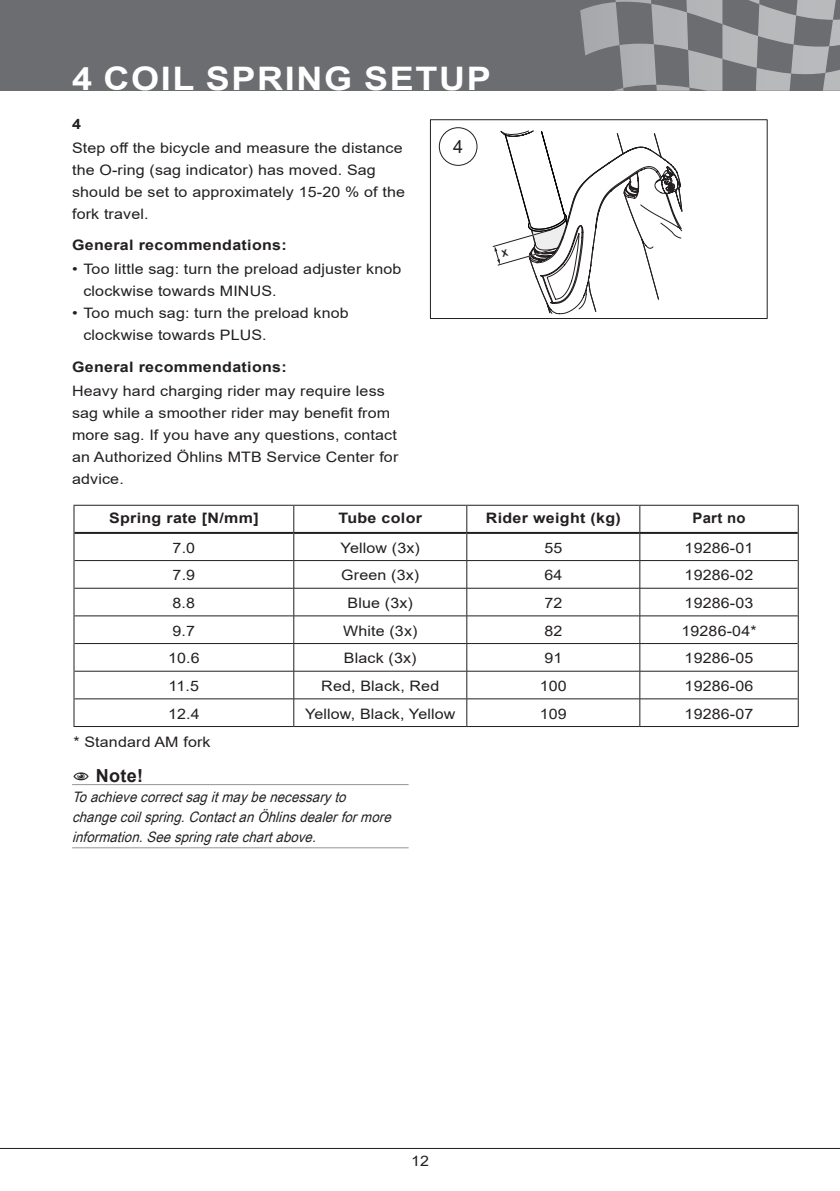
<style>
.page{position:relative;width:840px;height:1191px;background:#fff}
.page>*{position:absolute;margin:0;border:0;box-sizing:border-box;transform-origin:0 0}
.t1{font:700 32.4px "Arial";letter-spacing:.045em;color:#fff;scale:1.11 1}
.t2{font:700 18px "Arial";color:#231f20}
.t3{font:18px "Arial";color:#231f20}
.t4{font:14.4px/22px "Arial";letter-spacing:.01em;color:#231f20;scale:1.11 1}
.t5{font:italic 14.4px/20px "Arial Narrow";color:#231f20;scale:1.11 1}
.t6{font:700 14.4px "Arial";letter-spacing:.02em;color:#231f20;scale:1.11 1}
.t7{font:700 14.4px "Arial";letter-spacing:.02em;color:#231f20}
</style>
<div class="page">
<div style="left:0;top:0;width:839px;height:91px;background:#6c6d70"></div>
<svg style="left:580px;top:0;width:259px;height:91px"></svg>
<hr style="left:0;top:1148px;width:839px;height:1px;background:#231f20">
<div style="left:429px;top:119px;width:338px;height:200px;border:1px solid #231f20"></div>
<div style="left:438px;top:127px;width:39px;height:39px;border:1px solid #231f20;border-radius:50%"></div>
<hr style="left:73px;top:505px;width:220px;height:1px;background:#231f20">
<hr style="left:293px;top:505px;width:173px;height:1px;background:#231f20">
<hr style="left:466px;top:505px;width:173px;height:1px;background:#231f20">
<hr style="left:639px;top:505px;width:159px;height:1px;background:#231f20">
<svg style="left:73px;top:506px;width:1px;height:220px"></svg>
<svg style="left:797px;top:506px;width:1px;height:220px"></svg>
<hr style="left:73px;top:726px;width:220px;height:1px;background:#231f20">
<hr style="left:293px;top:726px;width:173px;height:1px;background:#231f20">
<hr style="left:466px;top:726px;width:173px;height:1px;background:#231f20">
<hr style="left:639px;top:726px;width:159px;height:1px;background:#231f20">
<hr style="left:74px;top:560px;width:219px;height:1px;background:#231f20">
<hr style="left:293px;top:560px;width:173px;height:1px;background:#231f20">
<hr style="left:466px;top:560px;width:173px;height:1px;background:#231f20">
<hr style="left:639px;top:560px;width:158px;height:1px;background:#231f20">
<hr style="left:74px;top:588px;width:219px;height:1px;background:#231f20">
<hr style="left:293px;top:588px;width:173px;height:1px;background:#231f20">
<hr style="left:466px;top:588px;width:173px;height:1px;background:#231f20">
<hr style="left:639px;top:588px;width:158px;height:1px;background:#231f20">
<hr style="left:74px;top:615px;width:219px;height:1px;background:#231f20">
<hr style="left:293px;top:615px;width:173px;height:1px;background:#231f20">
<hr style="left:466px;top:615px;width:173px;height:1px;background:#231f20">
<hr style="left:639px;top:615px;width:158px;height:1px;background:#231f20">
<hr style="left:74px;top:643px;width:219px;height:1px;background:#231f20">
<hr style="left:293px;top:643px;width:173px;height:1px;background:#231f20">
<hr style="left:466px;top:643px;width:173px;height:1px;background:#231f20">
<hr style="left:639px;top:643px;width:158px;height:1px;background:#231f20">
<hr style="left:74px;top:671px;width:219px;height:1px;background:#231f20">
<hr style="left:293px;top:671px;width:173px;height:1px;background:#231f20">
<hr style="left:466px;top:671px;width:173px;height:1px;background:#231f20">
<hr style="left:639px;top:671px;width:158px;height:1px;background:#231f20">
<hr style="left:74px;top:698px;width:219px;height:1px;background:#231f20">
<hr style="left:293px;top:698px;width:173px;height:1px;background:#231f20">
<svg style="left:293px;top:506px;width:1px;height:220px"></svg>
<hr style="left:466px;top:698px;width:173px;height:1px;background:#231f20">
<svg style="left:466px;top:506px;width:1px;height:220px"></svg>
<hr style="left:639px;top:698px;width:158px;height:1px;background:#231f20">
<svg style="left:639px;top:506px;width:1px;height:220px"></svg>
<hr style="left:74px;top:532px;width:219px;height:2px;background:#231f20">
<hr style="left:293px;top:532px;width:173px;height:2px;background:#231f20">
<hr style="left:466px;top:532px;width:173px;height:2px;background:#231f20">
<hr style="left:639px;top:532px;width:158px;height:2px;background:#231f20">
<hr style="left:72px;top:784px;width:336px;height:1px;background:#939598">
<hr style="left:72px;top:847px;width:336px;height:1px;background:#939598">
<svg style="left:492px;top:130px;width:190px;height:184px"></svg>
<h1 class="t1" style="left:72px;top:56px;width:378px">4 COIL SPRING SETUP</h1>
<p class="t6" style="left:72px;top:113px;width:10px">4</p>
<p class="t4" style="left:72px;top:137px;width:301px">Step off the bicycle and measure the distance the O-ring (sag indicator) has moved. Sag should be set to approximately 15-20 % of the fork travel.</p>
<p class="t6" style="left:72px;top:235px;width:195px">General recommendations:</p>
<p class="t4" style="left:83px;top:258px;width:288px;text-indent:-11px">• Too little sag: turn the preload adjuster knob clockwise towards MINUS.</p>
<p class="t4" style="left:83px;top:302px;width:240px;text-indent:-11px">• Too much sag: turn the preload knob clockwise towards PLUS.</p>
<p class="t6" style="left:72px;top:356px;width:195px">General recommendations:</p>
<p class="t4" style="left:72px;top:379px;width:295px">Heavy hard charging rider may require less sag while a smoother rider may benefit from more sag. If you have any questions, contact an Authorized Öhlins MTB Service Center for advice.</p>
<p class="t3" style="left:453px;top:134px;width:12px">4</p>
<p class="t6" style="left:109px;top:508px;width:136px">Spring rate [N/mm]</p>
<p class="t6" style="left:338px;top:508px;width:77px">Tube color</p>
<p class="t6" style="left:485px;top:508px;width:123px">Rider weight (kg)</p>
<p class="t7" style="left:692px;top:508px;width:55px">Part no</p>
<p class="t4" style="left:172px;top:536px;width:22px">7.0</p>
<p class="t4" style="left:340px;top:536px;width:73px">Yellow (3x)</p>
<p class="t4" style="left:544px;top:536px;width:18px">55</p>
<p class="t4" style="left:684px;top:536px;width:63px">19286-01</p>
<p class="t4" style="left:172px;top:564px;width:22px">7.9</p>
<p class="t4" style="left:341px;top:564px;width:72px">Green (3x)</p>
<p class="t4" style="left:544px;top:564px;width:18px">64</p>
<p class="t4" style="left:684px;top:564px;width:63px">19286-02</p>
<p class="t4" style="left:172px;top:592px;width:22px">8.8</p>
<p class="t4" style="left:347px;top:592px;width:60px">Blue (3x)</p>
<p class="t4" style="left:544px;top:592px;width:18px">72</p>
<p class="t4" style="left:684px;top:592px;width:63px">19286-03</p>
<p class="t4" style="left:172px;top:619px;width:22px">9.7</p>
<p class="t4" style="left:343px;top:619px;width:68px">White (3x)</p>
<p class="t4" style="left:544px;top:619px;width:18px">82</p>
<p class="t4" style="left:681px;top:619px;width:69px">19286-04*</p>
<p class="t4" style="left:168px;top:647px;width:30px">10.6</p>
<p class="t4" style="left:344px;top:647px;width:67px">Black (3x)</p>
<p class="t4" style="left:544px;top:647px;width:18px">91</p>
<p class="t4" style="left:684px;top:647px;width:63px">19286-05</p>
<p class="t4" style="left:168px;top:674px;width:29px">11.5</p>
<p class="t4" style="left:321px;top:674px;width:108px">Red, Black, Red</p>
<p class="t4" style="left:539px;top:674px;width:26px">100</p>
<p class="t4" style="left:684px;top:674px;width:63px">19286-06</p>
<p class="t4" style="left:168px;top:702px;width:30px">12.4</p>
<p class="t4" style="left:305px;top:702px;width:137px">Yellow, Black, Yellow</p>
<p class="t4" style="left:539px;top:702px;width:26px">109</p>
<p class="t4" style="left:684px;top:702px;width:63px">19286-07</p>
<p class="t4" style="left:73px;top:730px;width:125px">* Standard AM fork</p>
<p class="t2" style="left:96px;top:763px;width:49px">Note!</p>
<p class="t5" style="left:72px;top:786px;width:293px">Toachievecorrectsagitmaybenecessaryto changecoilspring.ContactanÖhlinsdealerformore information.Seespringratechartabove.</p>
<p class="t4" style="left:411px;top:1149px;width:18px">12</p>
</div>
